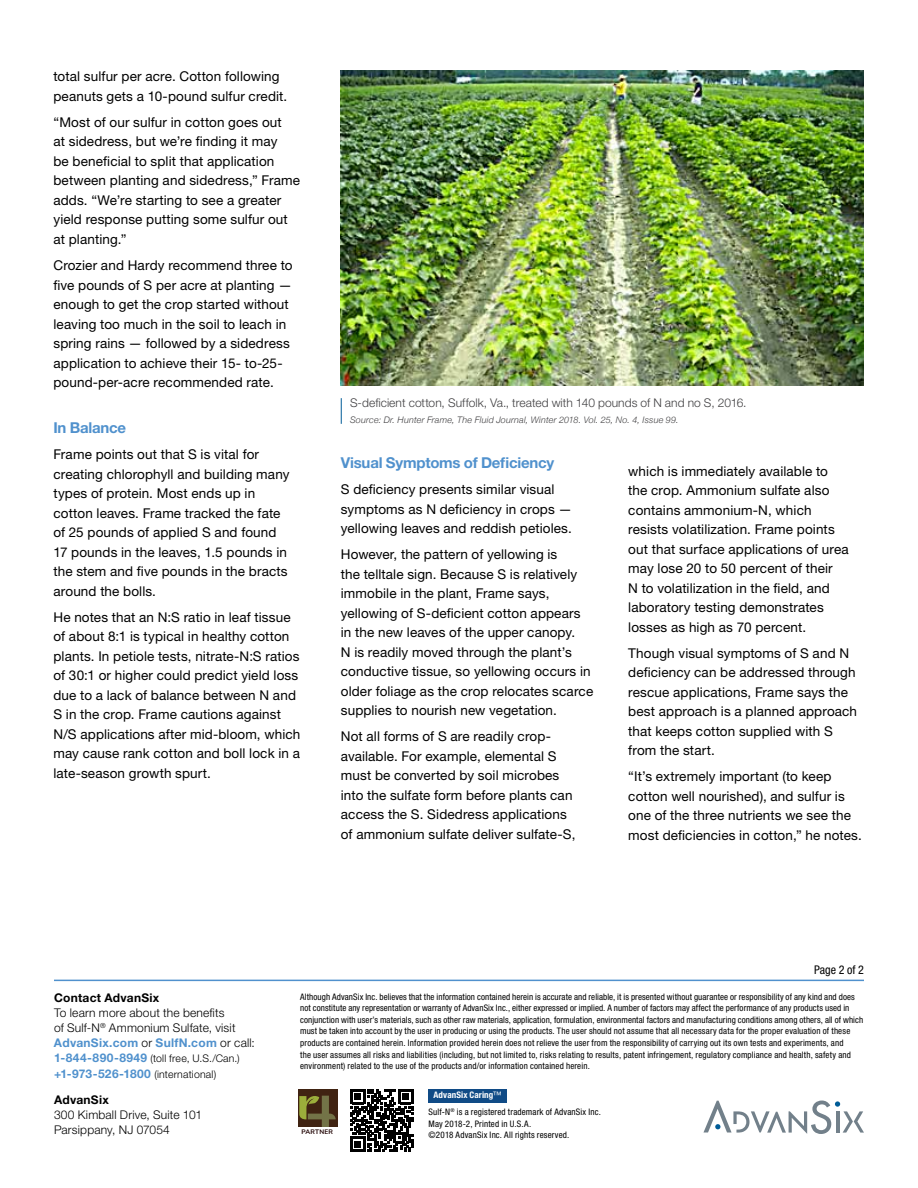
<style>
.page{position:relative;width:918px;height:1188px;background:#fff}
.page>*{position:absolute;margin:0;border:0;box-sizing:border-box;transform-origin:0 0}
.t1{font:700 15px "Helvetica Neue LT";letter-spacing:-.015em;color:#5091cd}
.t2{font:13.5px/19.5px "Helvetica Neue LT";letter-spacing:.01em;color:#000}
.t3{font:300 12px/15px "Helvetica Neue LT";letter-spacing:.015em;color:#000}
.t4{font:300 12px "Helvetica Neue LT";letter-spacing:.005em;color:#414042}
.t5{font:700 12px/25.5px "Helvetica Neue LT";letter-spacing:.025em;color:#5091cd}
.t6{font:700 12px "Helvetica Neue LT";letter-spacing:.025em;color:#000}
.t7{font:condensed 12px "Helvetica Neue LT";color:#000}
.t8{font:300 10.5px "Helvetica Neue LT";letter-spacing:.02em;color:#000}
.t9{font:condensed 9px/11.7px "Helvetica Neue LT";letter-spacing:.015em;color:#000}
.t10{font:italic 300 9px "Helvetica Neue";letter-spacing:.02em;color:#414042}
.t11{font:700 condensed 9px "Helvetica Neue LT";letter-spacing:.01em;color:#fff}
.t12{font:700 6.45px "Nunito Sans";letter-spacing:.035em;color:#1e0000}
.s1{font-weight:700;color:#5091cd}
.s2{font-weight:700;font-size:12px;color:#5091cd}
.s3{font-weight:300;font-size:10.5px;color:#000}
.s4{color:#000}
.s5{font-weight:400}
</style>
<div class="page">
<svg style="left:703px;top:1101px;width:161px;height:33px"></svg>
<div style="left:298px;top:1089px;width:40px;height:37px;background:#402312"></div>
<svg style="left:299px;top:1095px;width:37px;height:31px"></svg>
<div style="left:428px;top:1089px;width:79px;height:13px;background:#104b86"></div>
<svg style="left:350px;top:1089px;width:63px;height:63px"></svg>
<hr style="left:54px;top:980px;width:810px;height:1px;background:#5091cd">
<img style="left:341px;top:70px;width:523px;height:316px">
<svg style="left:341px;top:398px;width:1px;height:26px"></svg>
<p class="t2" style="left:53px;top:66px;width:235px">total sulfur per acre. Cotton following peanuts gets a 10-pound sulfur credit.</p>
<p class="t2" style="left:53px;top:112px;width:248px">“Most of our sulfur in cotton goes out<br>at sidedress, but we’re finding it may<br>be beneficial to split that application between planting and sidedress,” Frame adds. “We’re starting to see a greater yield response putting some sulfur out at planting.”</p>
<p class="t2" style="left:53px;top:255px;width:241px">Crozier and Hardy recommend three to five pounds of S per acre at planting — enough to get the crop started without leaving too much in the soil to leach in spring rains — followed by a sidedress application to achieve their 15- to-25- pound-per-acre recommended rate.</p>
<p class="t1" style="left:53px;top:418px;width:74px">In Balance</p>
<p class="t2" style="left:53px;top:444px;width:238px">Frame points out that S is vital for creating chlorophyll and building many types of protein. Most ends up in cotton leaves. Frame tracked the fate of 25 pounds of applied S and found 17 pounds in the leaves, 1.5 pounds in the stem and five pounds in the bracts around the bolls.</p>
<p class="t2" style="left:53px;top:607px;width:248px">He notes that an N:S ratio in leaf tissue of about 8:1 is typical in healthy cotton plants. In petiole tests, nitrate-N:S ratios of 30:1 or higher could predict yield loss due to a lack of balance between N and S in the crop. Frame cautions against N/S applications after mid-bloom, which may cause rank cotton and boll lock in a late-season growth spurt.</p>
<p class="t4" style="left:350px;top:395px;width:398px">S-deficient cotton, Suffolk, Va., treated with 140 pounds of N and no S, 2016.</p>
<p class="t10" style="left:350px;top:412px;width:330px">Source: Dr. Hunter Frame, The Fluid Journal, Winter 2018. Vol. 25, No. 4, Issue 99.</p>
<p class="t1" style="left:341px;top:453px;width:215px">Visual Symptoms of Deficiency</p>
<p class="t2" style="left:341px;top:479px;width:233px">S deficiency presents similar visual symptoms as N deficiency in crops — yellowing leaves and reddish petioles.</p>
<p class="t2" style="left:341px;top:545px;width:254px">However, the pattern of yellowing is<br>the telltale sign. Because S is relatively immobile in the plant, Frame says, yellowing of S-deficient cotton appears in the new leaves of the upper canopy.<br>N is readily moved through the plant’s conductive tissue, so yellowing occurs in older foliage as the crop relocates scarce supplies to nourish new vegetation.</p>
<p class="t2" style="left:341px;top:727px;width:236px">Not all forms of S are readily crop&shy;available. For example, elemental S must be converted by soil microbes into the sulfate form before plants can access the S. Sidedress applications of ammonium sulfate deliver sulfate-S,</p>
<p class="t2" style="left:628px;top:461px;width:222px">which is immediately available to the crop. Ammonium sulfate also contains ammonium-N, which resists volatilization. Frame points out that surface applications of urea may lose 20 to 50 percent of their<br>N to volatilization in the field, and laboratory testing demonstrates losses as high as 70 percent.</p>
<p class="t2" style="left:628px;top:643px;width:230px">Though visual symptoms of S and N deficiency can be addressed through rescue applications, Frame says the best approach is a planned approach that keeps cotton supplied with S from the start.</p>
<p class="t2" style="left:628px;top:767px;width:235px">“It’s extremely important (to keep cotton well nourished), and sulfur is one of the three nutrients we see the most deficiencies in cotton,” he notes.</p>
<p class="t6" style="left:54px;top:990px;width:107px">Contact AdvanSix</p>
<p class="t3" style="left:54px;top:1005px;width:202px">To learn more about the benefits<br>of Sulf-N<sup>®</sup> Ammonium Sulfate, visit<br><span class="s1">AdvanSix.com</span> or <span class="s1">SulfN.com</span> or call:</p>
<p class="t8" style="left:54px;top:1052px;width:187px"><span class="s2">1-844-890-8949</span> (toll free, U.S./Can.)</p>
<p class="t5" style="left:54px;top:1061px;width:164px">+1-973-526-1800 <span class="s3">(international)<br></span><span class="s4">AdvanSix</span></p>
<p class="t3" style="left:54px;top:1107px;width:150px">300 Kimball Drive, Suite 101<br>Parsippany, NJ 07054</p>
<p class="t7" style="left:814px;top:963px;width:51px">Page 2 of 2</p>
<p class="t9" style="left:300px;top:991px;width:565px">Although AdvanSix Inc. believes that the information contained herein is accurate and reliable, it is presented without guarantee or responsibility of any kind and does not constitute any representation or warranty of AdvanSix Inc., either expressed or implied. A number of factors may affect the performance of any products used in conjunction with user’s materials, such as other raw materials, application, formulation, environmental factors and manufacturing conditions among others, all of which must be taken into account by the user in producing or using the products. The user should not assume that all necessary data for the proper evaluation of these products are contained herein. Information provided herein does not relieve the user from the responsibility of carrying out its own tests and experiments, and<br>the user assumes all risks and liabilities (including, but not limited to, risks relating to results, patent infringement, regulatory compliance and health, safety and environment) related to the use of the products and/or information contained herein.</p>
<p class="t9" style="left:428px;top:1106px;width:174px">Sulf-N<sup>®</sup> is a registered trademark of AdvanSix Inc.<br>May 2018-2, Printed in U.S.A.<br>©2018 AdvanSix Inc. All rights reserved.</p>
<p class="t11" style="left:434px;top:1090px;width:70px">AdvanSix Caring<span class="s5">™</span></p>
<p class="t12" style="left:302px;top:1127px;width:33px">PARTNER</p>
</div>
